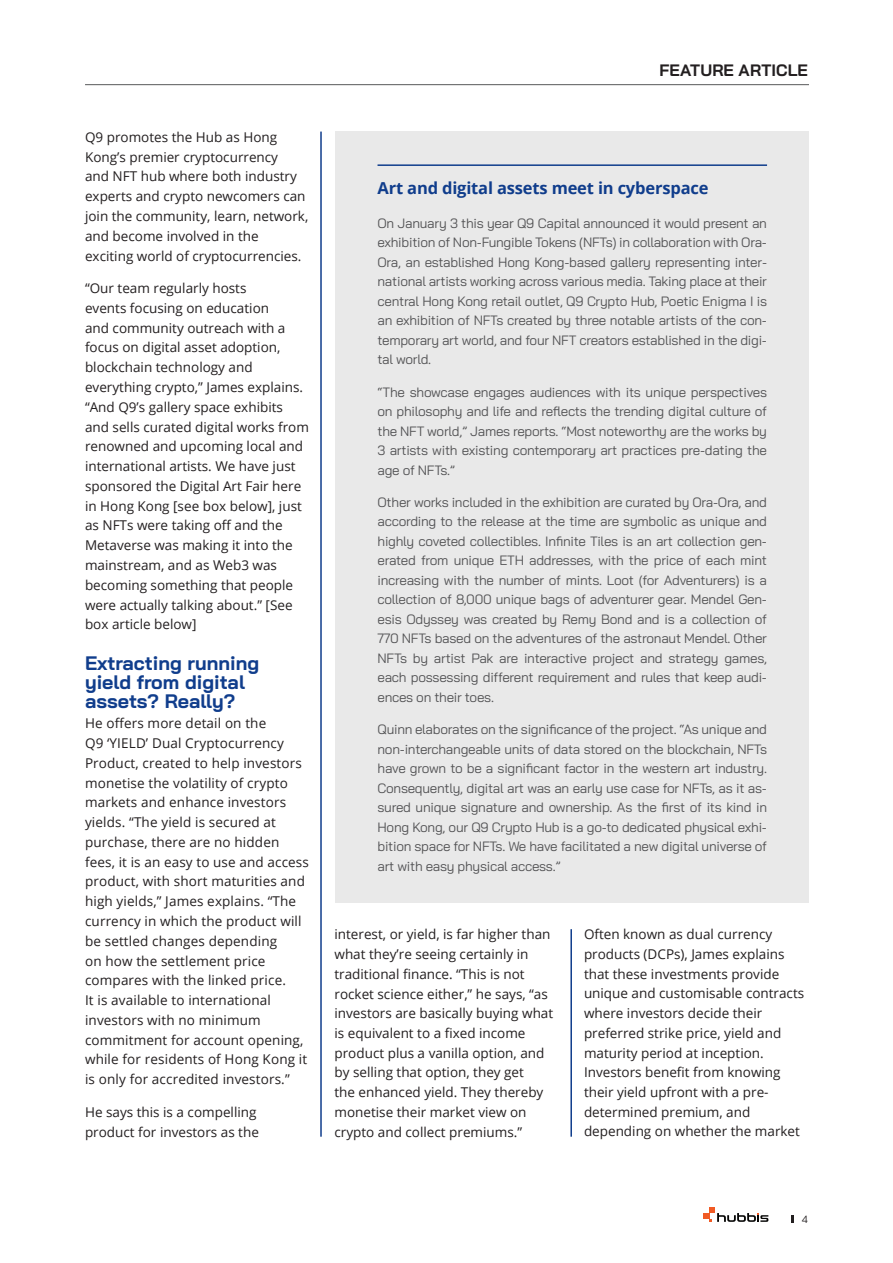
<style>
.page{position:relative;width:893px;height:1263px;background:#fff}
.page>*{position:absolute;margin:0;border:0;box-sizing:border-box;transform-origin:0 0}
.t1{font:700 19.5px/19px "Bai Jamjuree";color:#103d8c}
.t2{font:700 16.5px "Open Sans";letter-spacing:-.01em;color:#103d8c}
.t3{font:700 16.5px "Bai Jamjuree";letter-spacing:.005em;color:#231f20}
.t4{font:13.5px/19.8px "Open Sans";color:#231f20}
.t5{font:13.5px/19.5px "Bai Jamjuree";letter-spacing:-.02em;color:#535355;text-align:justify}
.t6{font:10.5px "Bai Jamjuree";color:#231f20}
</style>
<div class="page">
<svg style="left:703px;top:1207px;width:65px;height:15px"></svg>
<svg style="left:791px;top:1215px;width:3px;height:8px"></svg>
<div style="left:336px;top:132px;width:473px;height:771px;background:#e9e9e9"></div>
<hr style="left:377px;top:164px;width:390px;height:2px;background:#103d8c">
<hr style="left:320px;top:132px;width:2px;height:1005px;background:#103d8c">
<hr style="left:570px;top:929px;width:2px;height:208px;background:#103d8c">
<hr style="left:85px;top:84px;width:724px;height:1px;background:#57585a">
<p class="t4" style="left:85px;top:127px;width:225px">Q9 promotes the Hub as Hong<br>Kong’s premier cryptocurrency<br>and NFT hub where both industry experts and crypto newcomers can join the community, learn, network, and become involved in the exciting world of cryptocurrencies.</p>
<p class="t4" style="left:85px;top:278px;width:225px">“Our team regularly hosts<br>events focusing on education<br>and community outreach with a focus on digital asset adoption, blockchain technology and everything crypto,” James explains. “And Q9’s gallery space exhibits and sells curated digital works from renowned and upcoming local and international artists. We have just sponsored the Digital Art Fair here in Hong Kong [see box below], just as NFTs were taking off and the<br>Metaverse was making it into the mainstream, and as Web3 was becoming something that people were actually talking about.” [See box article below]</p>
<h1 class="t1" style="left:85px;top:654px;width:176px">Extracting running yield from digital assets? Really?</h1>
<p class="t4" style="left:85px;top:713px;width:225px">He offers more detail on the<br>Q9 ‘YIELD’ Dual Cryptocurrency<br>Product, created to help investors monetise the volatility of crypto markets and enhance investors yields. “The yield is secured at purchase, there are no hidden fees, it is an easy to use and access product, with short maturities and high yields,” James explains. “The currency in which the product will be settled changes depending<br>on how the settlement price compares with the linked price.<br>It is available to international investors with no minimum commitment for account opening, while for residents of Hong Kong it is only for accredited investors.”</p>
<p class="t4" style="left:85px;top:1102px;width:175px">He says this is a compelling product for investors as the</p>
<p class="t3" style="left:659px;top:61px;width:150px">FEATURE ARTICLE</p>
<p class="t2" style="left:377px;top:177px;width:333px">Art and digital assets meet in cyberspace</p>
<p class="t5" style="left:377px;top:213px;width:391px">On January 3 this year Q9 Capital announced it would present an exhibition of Non-Fungible Tokens (NFTs) in collaboration with Ora-Ora, an established Hong Kong-based gallery representing inter&shy;national artists working across various media. Taking place at their central Hong Kong retail outlet, Q9 Crypto Hub, Poetic Enigma I is an exhibition of NFTs created by three notable artists of the con&shy;temporary art world, and four NFT creators established in the digi&shy;tal world.</p>
<p class="t5" style="left:377px;top:382px;width:391px">“The showcase engages audiences with its unique perspectives on philosophy and life and reflects the trending digital culture of the NFT world,” James reports. “Most noteworthy are the works by 3 artists with existing contemporary art practices pre-dating the age of NFTs.”</p>
<p class="t5" style="left:377px;top:492px;width:391px">Other works included in the exhibition are curated by Ora-Ora, and according to the release at the time are symbolic as unique and highly coveted collectibles. Infinite Tiles is an art collection gen&shy;erated from unique ETH addresses, with the price of each mint increasing with the number of mints. Loot (for Adventurers) is a collection of 8,000 unique bags of adventurer gear. Mendel Gen&shy;esis Odyssey was created by Remy Bond and is a collection of 770 NFTs based on the adventures of the astronaut Mendel. Other NFTs by artist Pak are interactive project and strategy games, each possessing different requirement and rules that keep audi&shy;ences on their toes.</p>
<p class="t5" style="left:377px;top:719px;width:391px">Quinn elaborates on the significance of the project. “As unique and non-interchangeable units of data stored on the blockchain, NFTs have grown to be a significant factor in the western art industry.<br>Consequently, digital art was an early use case for NFTs, as it as&shy;sured unique signature and ownership. As the first of its kind in Hong Kong, our Q9 Crypto Hub is a go-to dedicated physical exhi&shy;bition space for NFTs. We have facilitated a new digital universe of art with easy physical access.”</p>
<p class="t4" style="left:334px;top:924px;width:220px">interest, or yield, is far higher than what they’re seeing certainly in traditional finance. “This is not rocket science either,” he says, “as investors are basically buying what is equivalent to a fixed income product plus a vanilla option, and by selling that option, they get<br>the enhanced yield. They thereby monetise their market view on crypto and collect premiums.”</p>
<p class="t4" style="left:584px;top:924px;width:222px">Often known as dual currency products (DCPs), James explains that these investments provide unique and customisable contracts where investors decide their preferred strike price, yield and maturity period at inception.<br>Investors benefit from knowing their yield upfront with a pre&shy;determined premium, and depending on whether the market</p>
<p class="t6" style="left:802px;top:1210px;width:8px">4</p>
</div>
